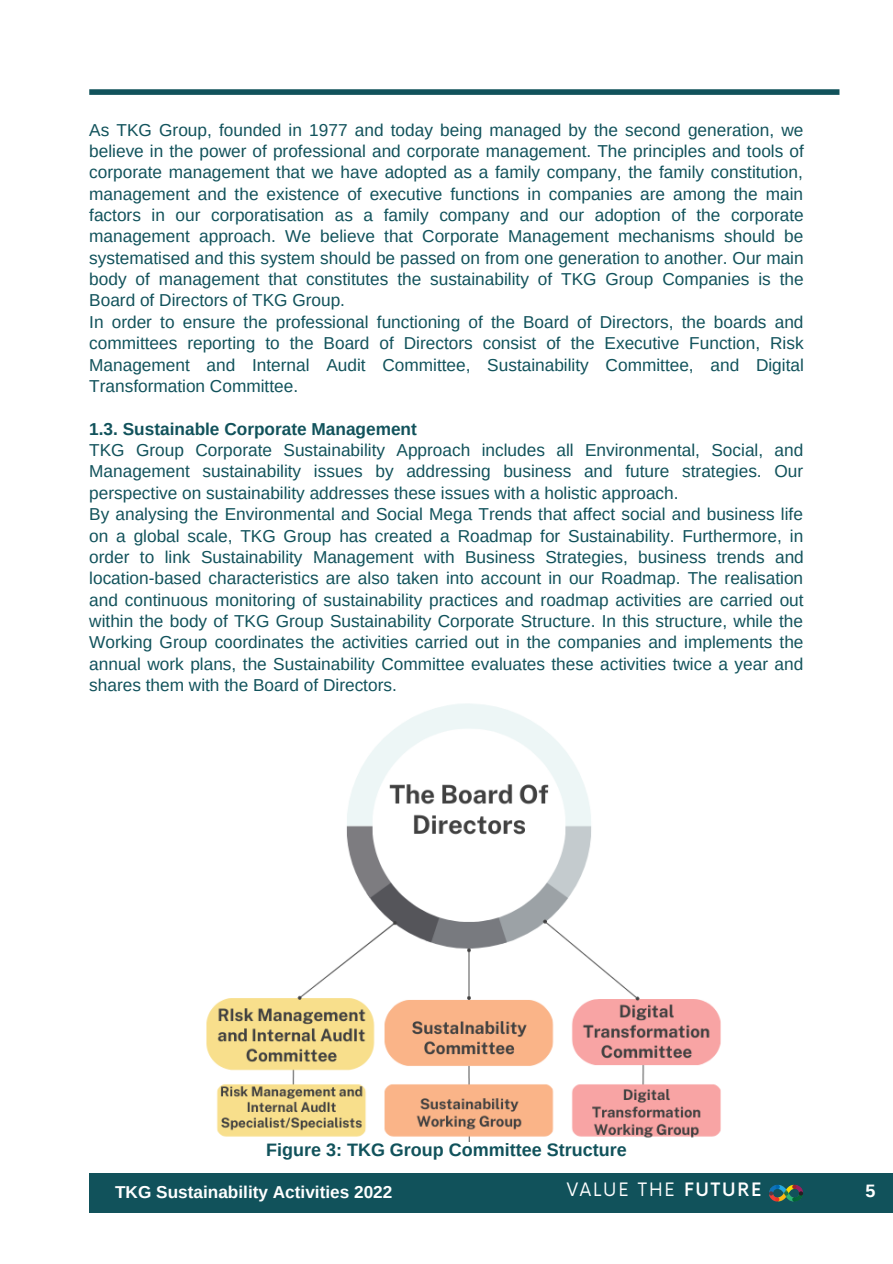
<style>
.page{position:relative;width:893px;height:1264px;background:#fff}
.page>*{position:absolute;margin:0;border:0;box-sizing:border-box;transform-origin:0 0}
.t1{font:700 18px "Arimo";color:#11525b}
.t2{font:18px "Now";letter-spacing:.1em;color:#fff}
.t3{font:700 18px "Arimo";color:#fff}
.t4{font:17.25px/21.3px "Arimo";color:#11525b}
.t5{font:700 17.25px "Arimo";color:#11525b}
.t6{font:700 17.25px "Arimo";color:#fff}
.s1{font-weight:500}
</style>
<div class="page">
<div style="left:89px;top:1173px;width:803px;height:39px;background:#11525b"></div>
<img style="left:769px;top:1184px;width:34px;height:18px">
<div style="left:89px;top:89px;width:750px;height:6px;background:#11525b"></div>
<img style="left:206px;top:703px;width:515px;height:438px">
<p class="t4" style="left:89px;top:119px;width:716px">As TKG Group, founded in 1977 and today being managed by the second generation, we believe in the power of professional and corporate management. The principles and tools of corporate management that we have adopted as a family company, the family constitution, management and the existence of executive functions in companies are among the main factors in our corporatisation as a family company and our adoption of the corporate management approach. We believe that Corporate Management mechanisms should be systematised and this system should be passed on from one generation to another. Our main body of management that constitutes the sustainability of TKG Group Companies is the Board of Directors of TKG Group.<br>In order to ensure the professional functioning of the Board of Directors, the boards and committees reporting to the Board of Directors consist of the Executive Function, Risk Management and Internal Audit Committee, Sustainability Committee, and Digital Transformation Committee.</p>
<p class="t5" style="left:89px;top:419px;width:329px">1.3. Sustainable Corporate Management</p>
<p class="t4" style="left:89px;top:439px;width:716px">TKG Group Corporate Sustainability Approach includes all Environmental, Social, and Management sustainability issues by addressing business and future strategies. Our perspective on sustainability addresses these issues with a holistic approach.<br>By analysing the Environmental and Social Mega Trends that affect social and business life on a global scale, TKG Group has created a Roadmap for Sustainability. Furthermore, in order to link Sustainability Management with Business Strategies, business trends and location-based characteristics are also taken into account in our Roadmap. The realisation and continuous monitoring of sustainability practices and roadmap activities are carried out within the body of TKG Group Sustainability Corporate Structure. In this structure, while the Working Group coordinates the activities carried out in the companies and implements the annual work plans, the Sustainability Committee evaluates these activities twice a year and shares them with the Board of Directors.</p>
<p class="t1" style="left:266px;top:1140px;width:362px">Figure 3: TKG Group Committee Structure</p>
<p class="t2" style="left:566px;top:1179px;width:196px">VALUE THE <span class="s1">FUTURE</span></p>
<p class="t3" style="left:865px;top:1180px;width:11px">5</p>
<p class="t6" style="left:115px;top:1181px;width:279px">TKG Sustainability Activities 2022</p>
</div>
